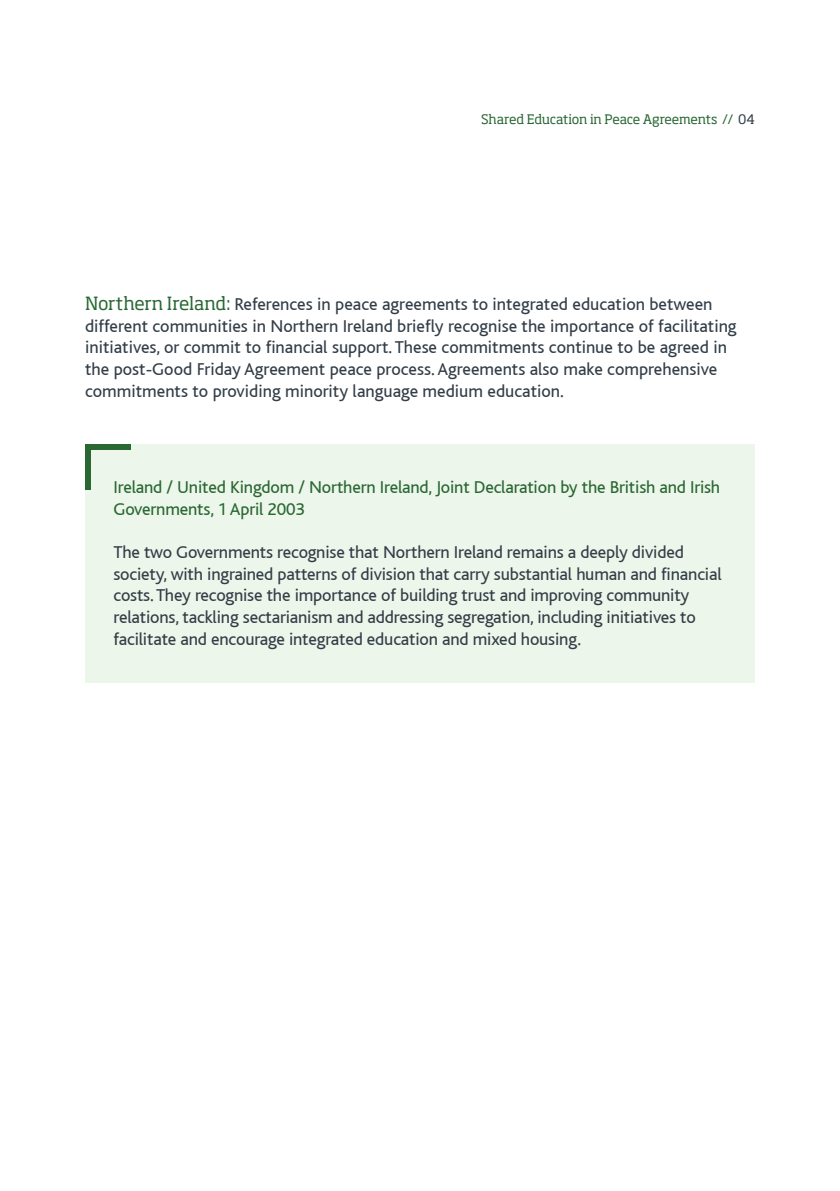
<style>
.page{position:relative;width:840px;height:1191px;background:#fff}
.page>*{position:absolute;margin:0;border:0;box-sizing:border-box;transform-origin:0 0}
.t1{font:18px/21.6px "Bliss";letter-spacing:-.01em;color:#323d47}
.t2{font:18px/21.6px "Bliss";letter-spacing:-.01em;color:#296733}
.t3{font:13px "Soho Pro";letter-spacing:-.015em;color:#296733}
.s1{color:#323d47}
.s2{font-family:"Soho Pro";color:#296733}
</style>
<div class="page">
<div style="left:85px;top:444px;width:669px;height:238px;background:#edf6ea"></div>
<div style="left:85px;top:444px;width:45px;height:6px;background:#296733"></div>
<div style="left:85px;top:444px;width:6px;height:45px;background:#296733"></div>
<p class="t3" style="left:480px;top:110px;width:275px">Shared Education in Peace Agreements // <span class="s1">04</span></p>
<p class="t1" style="left:85px;top:294px;width:652px"><span class="s2">Northern Ireland:</span> References in peace agreements to integrated education between different communities in Northern Ireland briefly recognise the importance of facilitating initiatives, or commit to financial support. These commitments continue to be agreed in the post-Good Friday Agreement peace process. Agreements also make comprehensive commitments to providing minority language medium education.</p>
<p class="t2" style="left:113px;top:477px;width:608px">Ireland / United Kingdom / Northern Ireland, Joint Declaration by the British and Irish<br>Governments, 1 April 2003</p>
<p class="t1" style="left:113px;top:542px;width:609px">The two Governments recognise that Northern Ireland remains a deeply divided society, with ingrained patterns of division that carry substantial human and financial costs. They recognise the importance of building trust and improving community relations, tackling sectarianism and addressing segregation, including initiatives to facilitate and encourage integrated education and mixed housing.</p>
</div>
